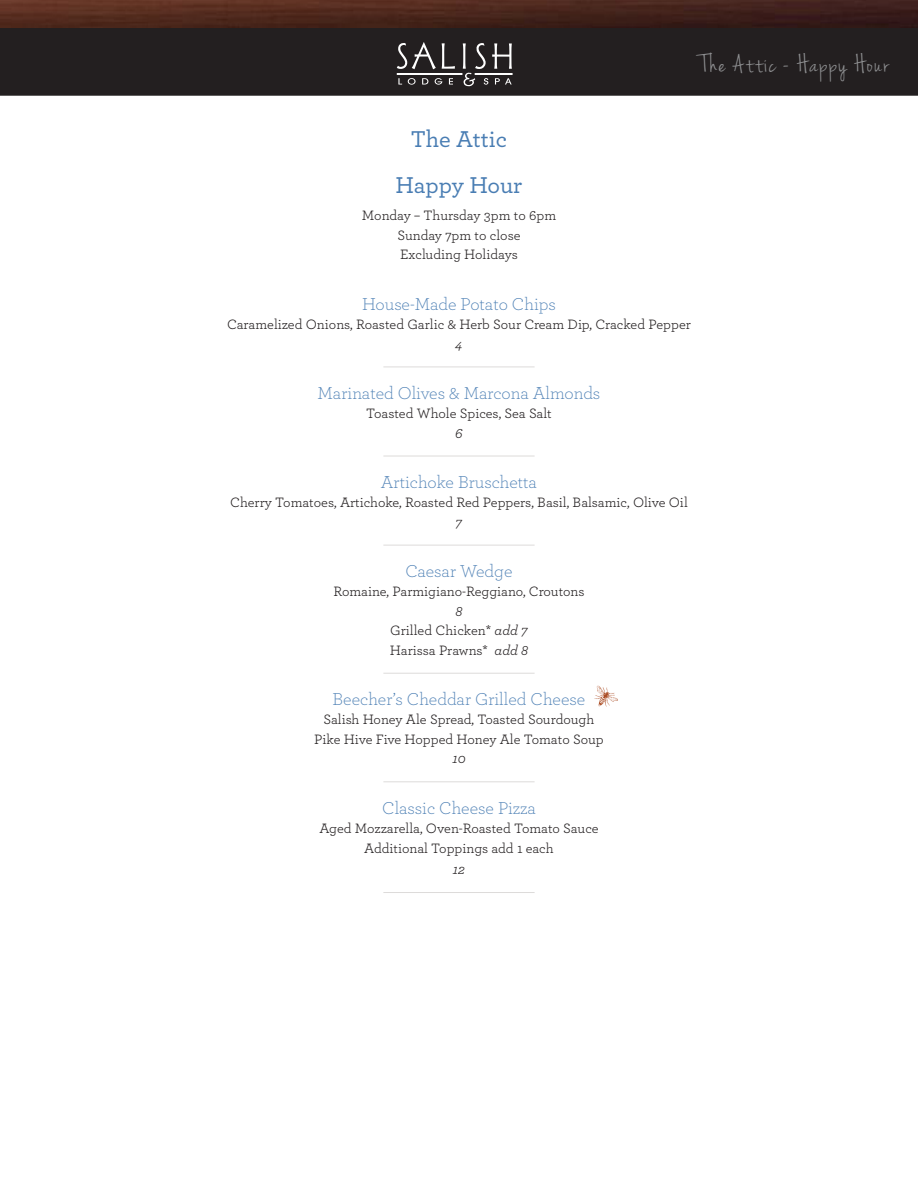
<style>
.page{position:relative;width:918px;height:1188px;background:#fff}
.page>*{position:absolute;margin:0;border:0;box-sizing:border-box;transform-origin:0 0}
.t1{font:27px "Jenna Sue";letter-spacing:.06em;color:#8f9092}
.h2_no_space{font:500 24px "Archer";letter-spacing:-.01em;color:#497db3}
.h2_no_space_centered{font:300 18px "Archer";color:#497db3}
.p_no_space_centered{font:14.25px "Archer";color:#231f20}
.p_space_after_center{font:14.25px "Archer";color:#231f20}
.p_space_after_center-2{font:italic 14.25px "Archer";color:#231f20}
.p_no_space_centered-2{font:italic 14.25px "Archer";color:#231f20}
.s1{font-style:italic}
</style>
<div class="page">
<div style="left:1px;top:2px;width:916px;height:93px;background:#231f20"></div>
<div style="left:0;top:1px;width:918px;height:95px;border:2px solid #231f20"></div>
<img style="left:0;top:0;width:918px;height:27px">
<svg style="left:442px;top:43px;width:13px;height:26px"></svg>
<svg style="left:397px;top:42px;width:39px;height:27px"></svg>
<svg style="left:398px;top:78px;width:4px;height:7px"></svg>
<svg style="left:408px;top:78px;width:8px;height:7px"></svg>
<svg style="left:422px;top:78px;width:6px;height:7px"></svg>
<svg style="left:435px;top:78px;width:7px;height:7px"></svg>
<svg style="left:449px;top:78px;width:4px;height:7px"></svg>
<svg style="left:463px;top:43px;width:49px;height:43px"></svg>
<div style="left:397px;top:73px;width:65px;height:2px;border:1px solid #fff"></div>
<div style="left:475px;top:73px;width:37px;height:2px;border:1px solid #fff"></div>
<hr style="left:383px;top:367px;width:152px;height:1px;background:#dddbda">
<hr style="left:383px;top:456px;width:152px;height:1px;background:#dddbda">
<hr style="left:383px;top:545px;width:152px;height:1px;background:#dddbda">
<hr style="left:383px;top:673px;width:152px;height:1px;background:#dddbda">
<hr style="left:383px;top:781px;width:152px;height:1px;background:#dddbda">
<hr style="left:383px;top:892px;width:152px;height:1px;background:#dddbda">
<img style="left:594px;top:686px;width:24px;height:21px">
<h1 class="t1" style="left:702px;top:52px;width:189px">The Attic - Happy Hour</h1>
<p class="h2_no_space" style="left:411px;top:121px;width:98px">The Attic</p>
<p class="h2_no_space" style="left:396px;top:168px;width:128px">Happy Hour</p>
<p class="p_no_space_centered" style="left:362px;top:206px;width:196px">Monday – Thursday 3pm to 6pm</p>
<p class="p_no_space_centered" style="left:397px;top:225px;width:125px">Sunday 7pm to close</p>
<p class="p_no_space_centered" style="left:400px;top:245px;width:119px">Excluding Holidays</p>
<p class="h2_no_space_centered" style="left:362px;top:292px;width:195px">House-Made Potato Chips</p>
<p class="p_no_space_centered" style="left:227px;top:314px;width:465px">Caramelized Onions, Roasted Garlic &amp; Herb Sour Cream Dip, Cracked Pepper</p>
<p class="p_space_after_center-2" style="left:455px;top:334px;width:9px">4</p>
<p class="h2_no_space_centered" style="left:318px;top:381px;width:284px">Marinated Olives &amp; Marcona Almonds</p>
<p class="p_no_space_centered" style="left:366px;top:404px;width:187px">Toasted Whole Spices, Sea Salt</p>
<p class="p_space_after_center-2" style="left:455px;top:423px;width:9px">6</p>
<p class="h2_no_space_centered" style="left:381px;top:470px;width:158px">Artichoke Bruschetta</p>
<p class="p_no_space_centered" style="left:230px;top:493px;width:459px">Cherry Tomatoes, Artichoke, Roasted Red Peppers, Basil, Balsamic, Olive Oil</p>
<p class="p_space_after_center-2" style="left:456px;top:512px;width:8px">7</p>
<p class="h2_no_space_centered" style="left:405px;top:559px;width:109px">Caesar Wedge</p>
<p class="p_no_space_centered" style="left:333px;top:582px;width:253px">Romaine, Parmigiano-Reggiano, Croutons</p>
<p class="p_no_space_centered-2" style="left:456px;top:601px;width:8px">8</p>
<p class="p_no_space_centered" style="left:390px;top:621px;width:139px">Grilled Chicken* <span class="s1">add 7</span></p>
<p class="p_space_after_center" style="left:390px;top:640px;width:140px">Harissa Prawns* <span class="s1">add 8</span></p>
<p class="h2_no_space_centered" style="left:333px;top:687px;width:254px">Beecher’s Cheddar Grilled Cheese</p>
<p class="p_no_space_centered" style="left:324px;top:710px;width:272px">Salish Honey Ale Spread, Toasted Sourdough</p>
<p class="p_no_space_centered" style="left:314px;top:729px;width:291px">Pike Hive Five Hopped Honey Ale Tomato Soup</p>
<p class="p_space_after_center-2" style="left:452px;top:749px;width:15px">10</p>
<p class="h2_no_space_centered" style="left:382px;top:796px;width:155px">Classic Cheese Pizza</p>
<p class="p_no_space_centered" style="left:319px;top:818px;width:281px">Aged Mozzarella, Oven-Roasted Tomato Sauce</p>
<p class="p_no_space_centered" style="left:364px;top:838px;width:191px">Additional Toppings add 1 each</p>
<p class="p_space_after_center-2" style="left:453px;top:859px;width:14px">12</p>
</div>
